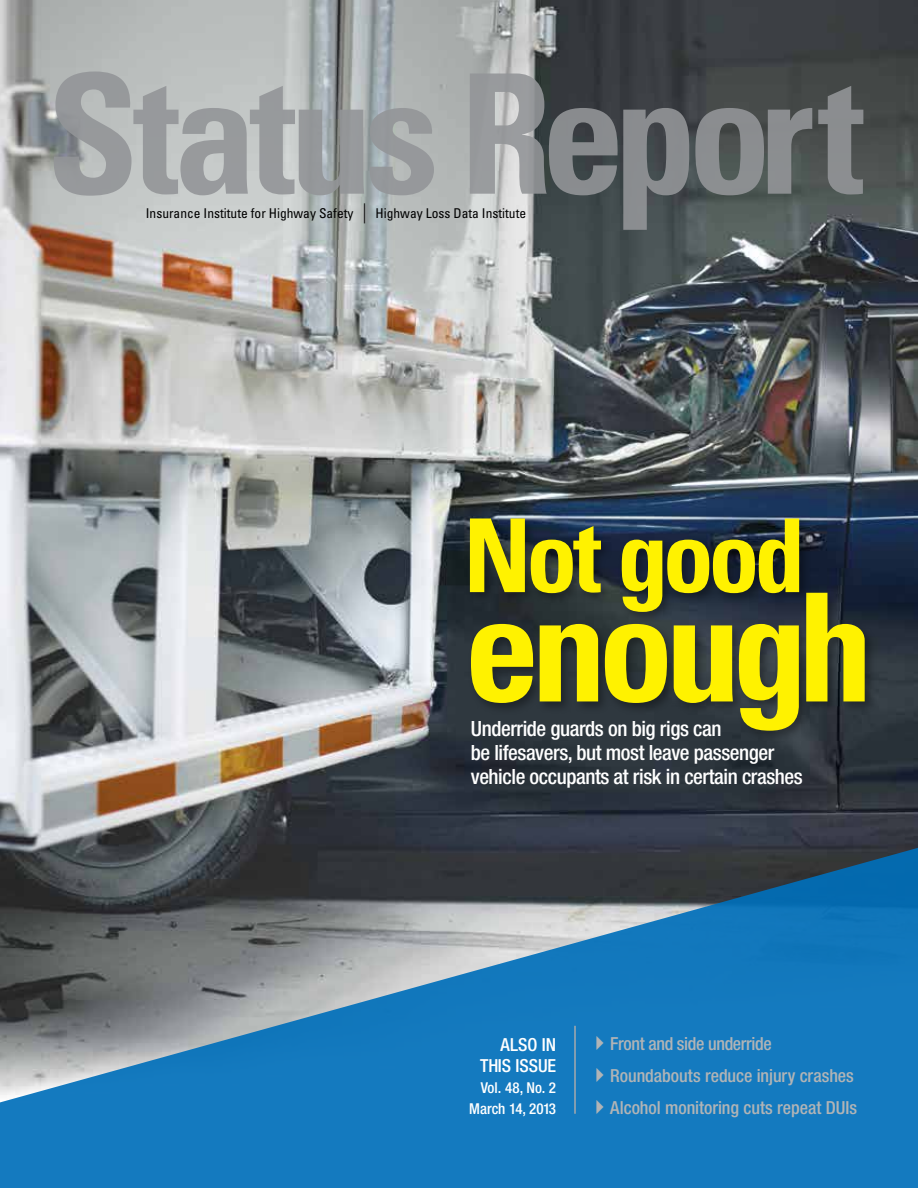
<style>
.page{position:relative;width:918px;height:1188px;background:#fff}
.page>*{position:absolute;margin:0;border:0;box-sizing:border-box;transform-origin:0 0}
.t1{font:700 condensed 166.5px "Univers LT Std";letter-spacing:-.045em;color:#939598}
.t2{font:700 condensed 150.6px "Univers LT Std";letter-spacing:-.055em;color:#fff200}
.t3{font:700 condensed 102px "Univers LT Std";letter-spacing:-.05em;color:#fff200}
.t4{font:500 condensed 21px/24px "Helvetica Neue LT Pro";letter-spacing:-.02em;color:#fff}
.t5{font:500 condensed 18px "Helvetica Neue LT Pro";letter-spacing:-.005em;color:#b1b4b6}
.t6{font:500 condensed 18px/21px "Helvetica Neue LT Pro";color:#fff;text-align:right}
.t7{font:500 condensed 15px/21px "Helvetica Neue LT Pro";letter-spacing:-.005em;color:#fff;text-align:right}
.t8{font:condensed 13.5px "Univers LT Std";color:#000}
.s1{font-family:"Helvetica Neue LT Pro";font-size:27px}
</style>
<div class="page">
<img style="left:0;top:0;width:918px;height:839px">
<svg style="left:0;top:839px;width:918px;height:349px;background:#34739e"></svg>
<hr style="left:574px;top:1026px;width:2px;height:88px;background:#a7a9ac">
<div style="left:468px;top:590px;width:410px;height:154px;background:#000;opacity:.35"></div>
<div style="left:466px;top:515px;width:346px;height:110px;background:#000;opacity:.35"></div>
<h1 class="t1" style="left:46px;top:32px;width:820px">Status Report</h1>
<p class="t8" style="left:146px;top:205px;width:222px">Insurance Institute for Highway Safety <span class="s1">|</span></p>
<p class="t8" style="left:376px;top:205px;width:152px">Highway Loss Data Institute</p>
<h3 class="t3" style="left:463px;top:493px;width:343px">Not good</h3>
<h2 class="t2" style="left:464px;top:556px;width:410px">enough</h2>
<p class="t4" style="left:471px;top:717px;width:334px">Underride guards on big rigs can<br>be lifesavers, but most leave passenger vehicle occupants at risk in certain crashes</p>
<p class="t6" style="left:480px;top:1034px;width:77px">Also In this issue</p>
<p class="t7" style="left:469px;top:1077px;width:88px">Vol. 48, No. 2<br>March 14, 2013</p>
<p class="t5" style="left:588px;top:1033px;width:185px">✔Front and side underride</p>
<p class="t5" style="left:588px;top:1065px;width:267px">✔Roundabouts reduce injury crashes</p>
<p class="t5" style="left:588px;top:1097px;width:271px">✔Alcohol monitoring cuts repeat DUIs</p>
</div>
